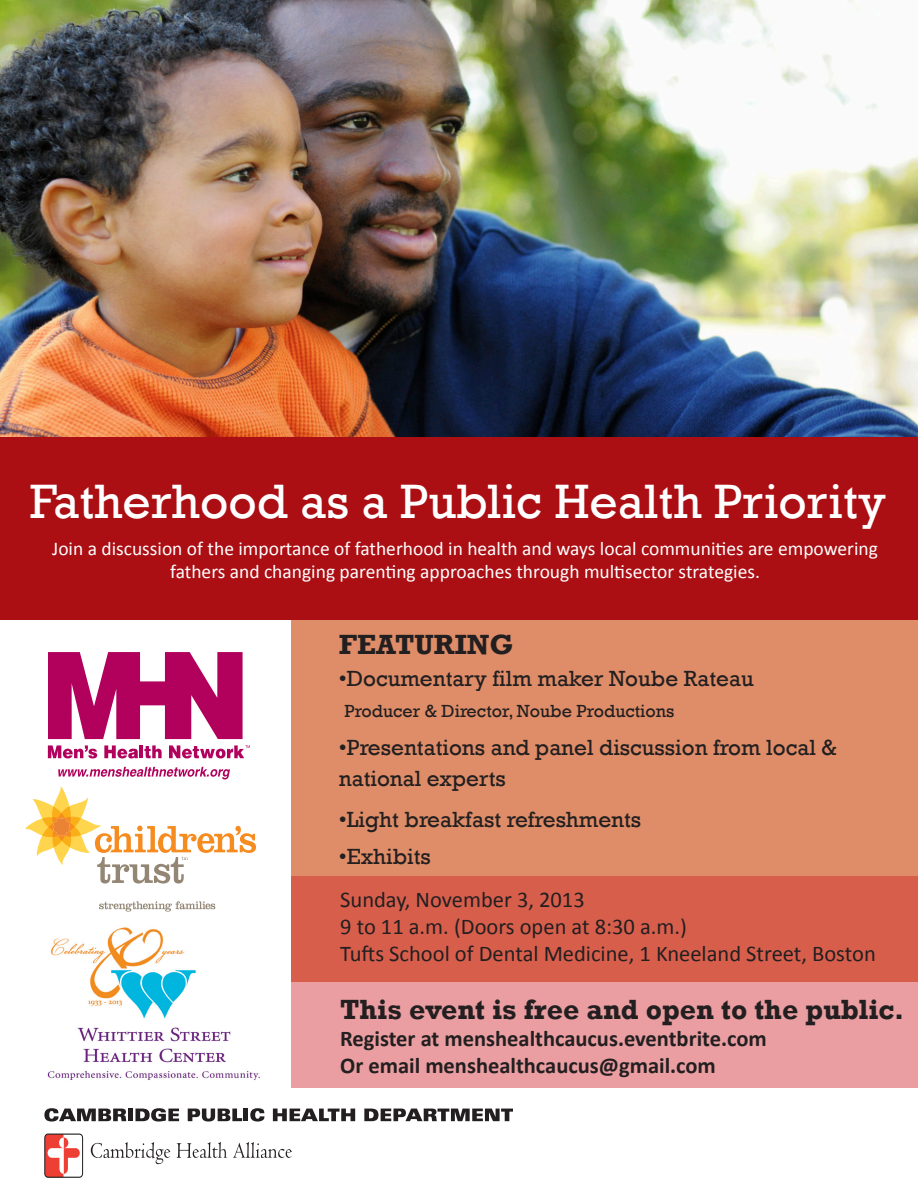
<style>
.page{position:relative;width:918px;height:1188px;background:#fff}
.page>*{position:absolute;margin:0;border:0;box-sizing:border-box;transform-origin:0 0}
.t1{font:49.5px "Rockwell";color:#fff}
.t2{font:700 28.5px "Rockwell";color:#231f20}
.t3{font:22.5px/31.5px "Rockwell";color:#231f20}
.t4{font:22.5px "Calibri";color:#231f20}
.t5{font:700 22.5px "Calibri";color:#231f20}
.t6{font:19.5px/23.4px "Calibri";color:#fff;text-align:center}
.t7{font:18px "Rockwell";color:#231f20}
</style>
<div class="page">
<img style="left:0;top:0;width:918px;height:437px">
<div style="left:0;top:437px;width:918px;height:183px;background:#ab0e13"></div>
<div style="left:291px;top:620px;width:627px;height:362px;background:#de8d68"></div>
<svg style="left:292px;top:877px;width:626px;height:211px;background:#e17e76"></svg>
<img style="left:47px;top:927px;width:213px;height:154px">
<svg style="left:25px;top:787px;width:231px;height:97px"></svg>
<svg style="left:99px;top:901px;width:116px;height:11px"></svg>
<svg style="left:44px;top:1134px;width:39px;height:44px"></svg>
<svg style="left:91px;top:1142px;width:79px;height:22px"></svg>
<svg style="left:177px;top:1142px;width:50px;height:16px"></svg>
<svg style="left:233px;top:1142px;width:59px;height:16px"></svg>
<svg style="left:44px;top:1108px;width:82px;height:14px"></svg>
<div style="left:128px;top:1109px;width:5px;height:12px;background:#231f20"></div>
<svg style="left:135px;top:1108px;width:44px;height:14px"></svg>
<svg style="left:188px;top:1109px;width:54px;height:13px"></svg>
<hr style="left:244px;top:1109px;width:4px;height:12px;background:#231f20">
<svg style="left:250px;top:1108px;width:14px;height:14px"></svg>
<svg style="left:273px;top:1109px;width:82px;height:12px"></svg>
<svg style="left:364px;top:1109px;width:149px;height:12px"></svg>
<svg style="left:48px;top:745px;width:49px;height:13px"></svg>
<svg style="left:104px;top:745px;width:58px;height:13px"></svg>
<svg style="left:169px;top:745px;width:81px;height:13px"></svg>
<svg style="left:58px;top:767px;width:172px;height:12px"></svg>
<svg style="left:48px;top:652px;width:195px;height:87px"></svg>
<p class="t1" style="left:30px;top:472px;width:858px">Fatherhood as a Public Health Priority</p>
<p class="t6" style="left:52px;top:537px;width:827px">Join a discussion of the importance of fatherhood in health and ways local communities are empowering fathers and changing parenting approaches through multisector strategies.</p>
<p class="t2" style="left:339px;top:628px;width:176px">FEATURING</p>
<p class="t3" style="left:339px;top:663px;width:416px">•Documentary film maker Noube Rateau</p>
<p class="t7" style="left:344px;top:701px;width:331px">Producer &amp; Director, Noube Productions</p>
<p class="t3" style="left:339px;top:732px;width:499px">•Presentations and panel discussion from local &amp; national experts</p>
<p class="t3" style="left:339px;top:804px;width:304px">•Light breakfast refreshments</p>
<p class="t3" style="left:339px;top:842px;width:94px">•Exhibits</p>
<p class="t4" style="left:340px;top:885px;width:246px">Sunday, November 3, 2013</p>
<p class="t4" style="left:340px;top:912px;width:348px">9 to 11 a.m. (Doors open at 8:30 a.m.)</p>
<p class="t4" style="left:340px;top:939px;width:537px">Tufts School of Dental Medicine, 1 Kneeland Street, Boston</p>
<p class="t2" style="left:340px;top:992px;width:565px">This event is free and open to the public.</p>
<p class="t5" style="left:340px;top:1024px;width:428px">Register at menshealthcaucus.eventbrite.com</p>
<p class="t5" style="left:340px;top:1051px;width:377px">Or email menshealthcaucus@gmail.com</p>
</div>
